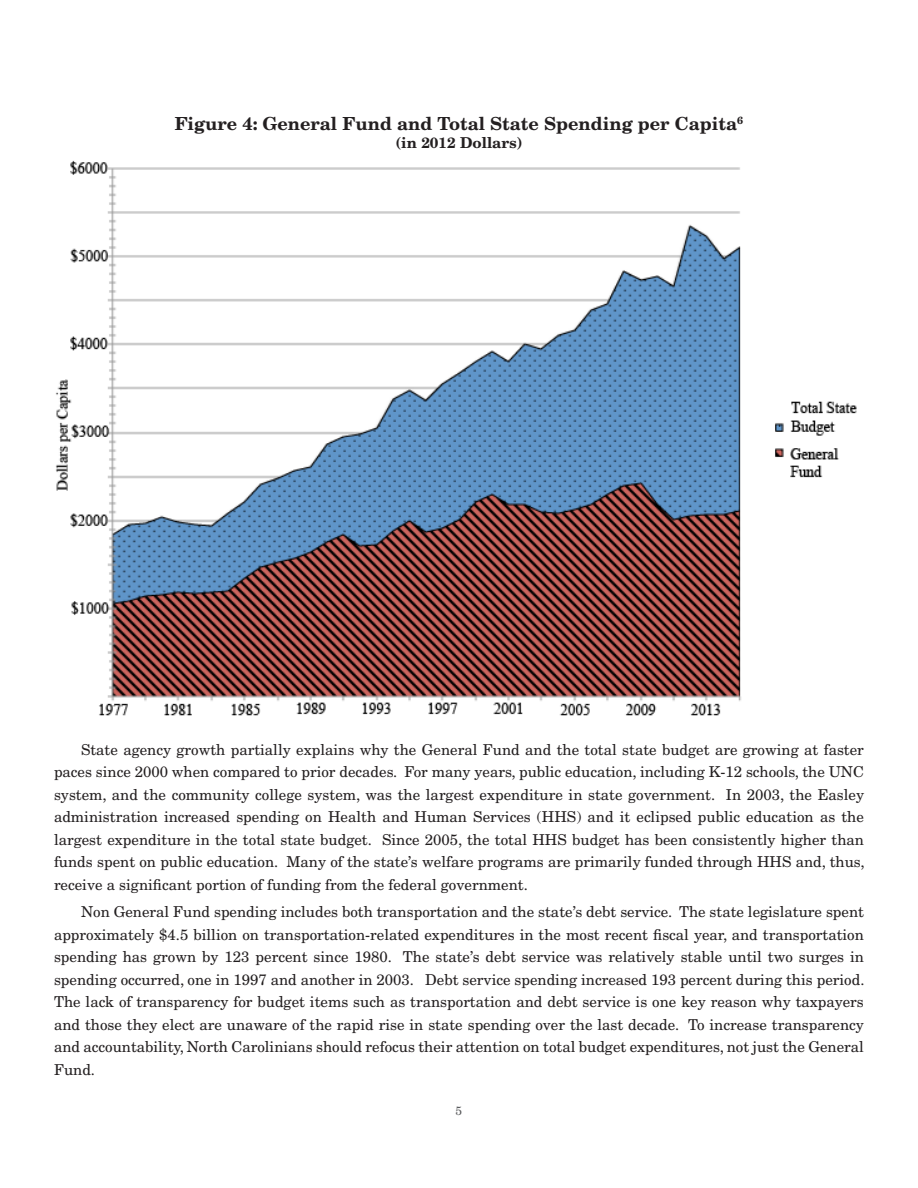
<style>
.page{position:relative;width:918px;height:1188px;background:#fff}
.page>*{position:absolute;margin:0;border:0;box-sizing:border-box;transform-origin:0 0}
.Table_header{font:700 18px "New Century Schlbk";color:#231f20}
.Body_Text{font:15px/22.5px "New Century Schlbk";color:#231f20;text-align:justify}
.Table_header-2{font:700 15px "New Century Schlbk";color:#231f20}
.t1{font:12px "New Century Schlbk";color:#57585a}
</style>
<div class="page">
<img style="left:55px;top:160px;width:802px;height:556px">
<p class="Table_header" style="left:175px;top:112px;width:570px">Figure 4: General Fund and Total State Spending per Capita<sup>6</sup></p>
<p class="Table_header-2" style="left:395px;top:133px;width:129px">(in 2012 Dollars)</p>
<p class="Body_Text" style="left:54px;top:739px;width:812px;text-indent:27px">State agency growth partially explains why the General Fund and the total state budget are growing at faster paces since 2000 when compared to prior decades. For many years, public education, including K-12 schools, the UNC system, and the community college system, was the largest expenditure in state government. In 2003, the Easley administration increased spending on Health and Human Services (HHS) and it eclipsed public education as the largest expenditure in the total state budget. Since 2005, the total HHS budget has been consistently higher than funds spent on public education. Many of the state’s welfare programs are primarily funded through HHS and, thus, receive a significant portion of funding from the federal government.</p>
<p class="Body_Text" style="left:54px;top:902px;width:812px;text-indent:27px">Non General Fund spending includes both transportation and the state’s debt service. The state legislature spent approximately $4.5 billion on transportation-related expenditures in the most recent fiscal year, and transportation spending has grown by 123 percent since 1980. The state’s debt service was relatively stable until two surges in spending occurred, one in 1997 and another in 2003. Debt service spending increased 193 percent during this period.<br>The lack of transparency for budget items such as transportation and debt service is one key reason why taxpayers and those they elect are unaware of the rapid rise in state spending over the last decade. To increase transparency and accountability, North Carolinians should refocus their attention on total budget expenditures, not just the General Fund.</p>
<p class="t1" style="left:456px;top:1103px;width:8px">5</p>
</div>
